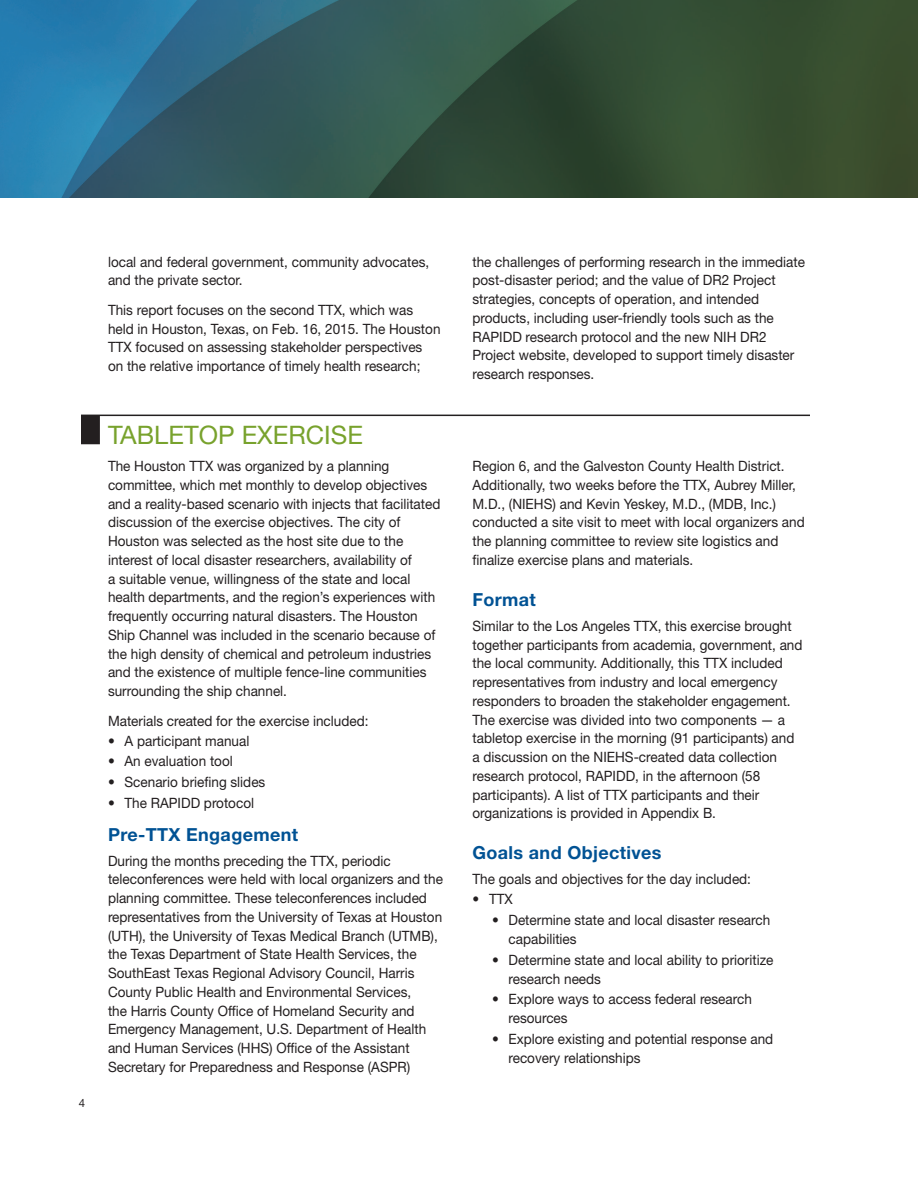
<style>
.page{position:relative;width:918px;height:1188px;background:#fff}
.page>*{position:absolute;margin:0;border:0;box-sizing:border-box;transform-origin:0 0}
.t1{font:25.5px "Helvetica Neue LT Std";color:#78a22d}
.t2{font:700 18px "Helvetica Neue LT Std";letter-spacing:.02em;color:#005294}
.t3{font:14.25px/18.8px "Helvetica Neue LT Std";color:#231f20;scale:.95 1}
.t4{font:11.4px "Helvetica Neue LT Std";color:#231f20}
</style>
<div class="page">
<img style="left:0;top:0;width:918px;height:198px">
<hr style="left:81px;top:415px;width:729px;height:1px;background:#231f20">
<div style="left:81px;top:416px;width:19px;height:28px;background:#231f20"></div>
<p class="t4" style="left:79px;top:1096px;width:8px">4</p>
<p class="t3" style="left:108px;top:252px;width:340px">local and federal government, community advocates, and the private sector.</p>
<p class="t3" style="left:108px;top:300px;width:352px">This report focuses on the second TTX, which was held in Houston, Texas, on Feb. 16, 2015. The Houston TTX focused on assessing stakeholder perspectives on the relative importance of timely health research;</p>
<h2 class="t1" style="left:108px;top:420px;width:256px">TABLETOP EXERCISE</h2>
<p class="t3" style="left:108px;top:456px;width:351px">The Houston TTX was organized by a planning committee, which met monthly to develop objectives and a reality-based scenario with injects that facilitated discussion of the exercise objectives. The city of Houston was selected as the host site due to the interest of local disaster researchers, availability of<br>a suitable venue, willingness of the state and local health departments, and the region’s experiences with frequently occurring natural disasters. The Houston Ship Channel was included in the scenario because of the high density of chemical and petroleum industries and the existence of multiple fence-line communities surrounding the ship channel.</p>
<p class="t3" style="left:108px;top:711px;width:276px">Materials created for the exercise included:</p>
<p class="t3" style="left:108px;top:731px;width:150px">• A participant manual</p>
<p class="t3" style="left:108px;top:752px;width:133px">• An evaluation tool</p>
<p class="t3" style="left:108px;top:773px;width:167px">• Scenario briefng slides</p>
<p class="t3" style="left:108px;top:794px;width:155px">• The RAPIDD protocol</p>
<h2 class="t2" style="left:108px;top:823px;width:192px">Pre-TTX Engagement</h2>
<p class="t3" style="left:108px;top:851px;width:354px">During the months preceding the TTX, periodic teleconferences were held with local organizers and the planning committee. These teleconferences included representatives from the University of Texas at Houston (UTH), the University of Texas Medical Branch (UTMB), the Texas Department of State Health Services, the SouthEast Texas Regional Advisory Council, Harris County Public Health and Environmental Services,<br>the Harris County Offce of Homeland Security and Emergency Management, U.S. Department of Health and Human Services (HHS) Offce of the Assistant Secretary for Preparedness and Response (ASPR)</p>
<p class="t3" style="left:472px;top:252px;width:352px">the challenges of performing research in the immediate post-disaster period; and the value of DR2 Project strategies, concepts of operation, and intended products, including user-friendly tools such as the RAPIDD research protocol and the new NIH DR2<br>Project website, developed to support timely disaster research responses.</p>
<p class="t3" style="left:472px;top:457px;width:351px">Region 6, and the Galveston County Health District.<br>Additionally, two weeks before the TTX, Aubrey Miller, M.D., (NIEHS) and Kevin Yeskey, M.D., (MDB, Inc.) conducted a site visit to meet with local organizers and the planning committee to review site logistics and fnalize exercise plans and materials.</p>
<h2 class="t2" style="left:472px;top:588px;width:65px">Format</h2>
<p class="t3" style="left:472px;top:616px;width:349px">Similar to the Los Angeles TTX, this exercise brought together participants from academia, government, and the local community. Additionally, this TTX included representatives from industry and local emergency responders to broaden the stakeholder engagement.<br>The exercise was divided into two components — a tabletop exercise in the morning (91 participants) and a discussion on the NIEHS-created data collection research protocol, RAPIDD, in the afternoon (58 participants). A list of TTX participants and their organizations is provided in Appendix B.</p>
<h2 class="t2" style="left:472px;top:842px;width:191px">Goals and Objectives</h2>
<p class="t3" style="left:472px;top:870px;width:295px">The goals and objectives for the day included:</p>
<p class="t3" style="left:472px;top:890px;width:44px">• TTX</p>
<p class="t3" style="left:509px;top:910px;width:277px;text-indent:-17px">• Determine state and local disaster research capabilities</p>
<p class="t3" style="left:509px;top:950px;width:280px;text-indent:-17px">• Determine state and local ability to prioritize research needs</p>
<p class="t3" style="left:509px;top:990px;width:258px;text-indent:-17px">• Explore ways to access federal research resources</p>
<p class="t3" style="left:509px;top:1029px;width:280px;text-indent:-17px">• Explore existing and potential response and recovery relationships</p>
</div>
